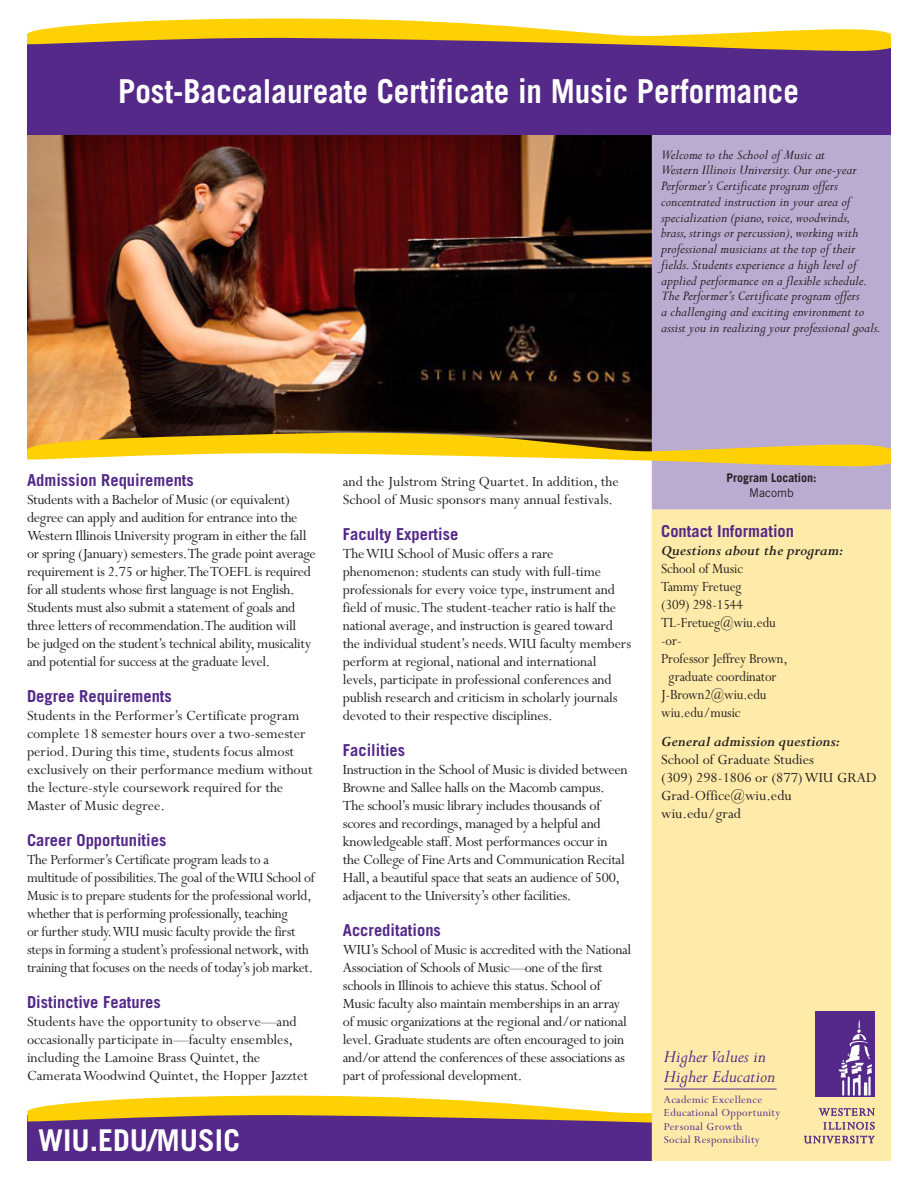
<style>
.page{position:relative;width:918px;height:1188px;background:#fff}
.page>*{position:absolute;margin:0;border:0;box-sizing:border-box;transform-origin:0 0}
.field_of_study_nam{font:700 33px "Trade Gothic";color:#fff;scale:.94 1}
.web_address{font:700 30px "Trade Gothic";color:#fff}
.HVinHEd{font:italic 19.5px/19.5px "Perpetua";color:#542989}
.subhead_1_purple{font:700 16.5px "Trade Gothic";color:#542989}
.body_text___A{font:15.75px/18px "Perpetua";letter-spacing:-.02em;color:#231f20}
.body_text___A-2{font:15.75px/18px "Perpetua";color:#231f20}
.body_text___A-3{font:15.75px/18px "Perpetua";letter-spacing:-.02em;color:#231f20;scale:.96 1}
.contact_info{font:15.75px/18px "Perpetua";letter-spacing:-.005em;color:#231f20;text-align:center;scale:.92 1}
.contact_info-2{font:15.75px "Perpetua";letter-spacing:-.005em;color:#231f20}
.contact_info_subhe{font:italic 700 15.75px "Perpetua";color:#231f20}
.program_descriptio{font:italic 15px/15.8px "Perpetua";color:#231f20}
.t1{font:12px "Perpetua";letter-spacing:.03em;color:#542989}
.subhead_1_purple-2{font:700 12px "Trade Gothic";color:#231f20}
.program_location{font:12px "Trade Gothic";color:#231f20}
</style>
<div class="page">
<div style="left:28px;top:1115px;width:858px;height:45px;background:#542989"></div>
<img style="left:27px;top:135px;width:625px;height:293px">
<div style="left:653px;top:510px;width:237px;height:650px;background:#ffeba9"></div>
<div style="left:652px;top:509px;width:239px;height:652px;border:2px solid #ffeba9"></div>
<div style="left:653px;top:134px;width:237px;height:317px;background:#baabd1"></div>
<div style="left:652px;top:134px;width:239px;height:318px;border:2px solid #baabd1"></div>
<div style="left:653px;top:461px;width:237px;height:48px;background:#baabd1"></div>
<div style="left:27px;top:38px;width:864px;height:97px;background:#542989"></div>
<svg style="left:27px;top:428px;width:864px;height:41px"></svg>
<svg style="left:27px;top:18px;width:864px;height:33px"></svg>
<div style="left:815px;top:1011px;width:59px;height:86px;background:#542989"></div>
<svg style="left:28px;top:1020px;width:847px;height:110px"></svg>
<svg style="left:804px;top:1136px;width:71px;height:7px"></svg>
<hr style="left:664px;top:1089px;width:113px;height:1px;background:#542989">
<p class="field_of_study_nam" style="left:118px;top:71px;width:726px">Post-Baccalaureate Certificate in Music Performance</p>
<p class="program_descriptio" style="left:661px;top:147px;width:222px">Welcome to the School of Music at<br>Western Illinois University. Our one-year Performer’s Certificate program offers concentrated instruction in your area of specialization (piano, voice, woodwinds,<br>brass, strings or percussion), working with professional musicians at the top of their fields. Students experience a high level of applied performance on a flexible schedule.<br>The Performer’s Certificate program offers<br>a challenging and exciting environment to assist you in realizing your professional goals.</p>
<p class="subhead_1_purple" style="left:27px;top:470px;width:168px">Admission Requirements</p>
<p class="body_text___A" style="left:27px;top:491px;width:290px">Students with a Bachelor of Music (or equivalent) degree can apply and audition for entrance into the Western Illinois University program in either the fall or spring (January) semesters. The grade point average requirement is 2.75 or higher. The TOEFL is required for all students whose first language is not English.<br>Students must also submit a statement of goals and three letters of recommendation. The audition will<br>be judged on the student’s technical ability, musicality and potential for success at the graduate level.</p>
<p class="subhead_1_purple" style="left:27px;top:686px;width:146px">Degree Requirements</p>
<p class="body_text___A-2" style="left:27px;top:707px;width:287px">Students in the Performer’s Certificate program complete 18 semester hours over a two-semester period. During this time, students focus almost exclusively on their performance medium without the lecture-style coursework required for the Master of Music degree.</p>
<p class="subhead_1_purple" style="left:27px;top:830px;width:141px">Career Opportunities</p>
<p class="body_text___A-3" style="left:27px;top:851px;width:301px">The Performer’s Certificate program leads to a multitude of possibilities. The goal of the WIU School of Music is to prepare students for the professional world, whether that is performing professionally, teaching<br>or further study. WIU music faculty provide the first steps in forming a student’s professional network, with training that focuses on the needs of today’s job market.</p>
<p class="subhead_1_purple" style="left:27px;top:992px;width:135px">Distinctive Features</p>
<p class="body_text___A-2" style="left:27px;top:1013px;width:283px">Students have the opportunity to observe—and occasionally participate in—faculty ensembles, including the Lamoine Brass Quintet, the Camerata Woodwind Quintet, the Hopper Jazztet</p>
<p class="web_address" style="left:38px;top:1122px;width:203px">WIU.EDU/MUSIC</p>
<p class="body_text___A-2" style="left:343px;top:473px;width:277px">and the Julstrom String Quartet. In addition, the<br>School of Music sponsors many annual festivals.</p>
<p class="subhead_1_purple" style="left:343px;top:524px;width:117px">Faculty Expertise</p>
<p class="body_text___A" style="left:343px;top:545px;width:290px">The WIU School of Music offers a rare phenomenon: students can study with full-time professionals for every voice type, instrument and field of music. The student-teacher ratio is half the national average, and instruction is geared toward the individual student’s needs. WIU faculty members perform at regional, national and international levels, participate in professional conferences and publish research and criticism in scholarly journals devoted to their respective disciplines.</p>
<p class="subhead_1_purple" style="left:343px;top:740px;width:64px">Facilities</p>
<p class="body_text___A" style="left:343px;top:761px;width:286px">Instruction in the School of Music is divided between Browne and Sallee halls on the Macomb campus.<br>The school’s music library includes thousands of scores and recordings, managed by a helpful and knowledgeable staff. Most performances occur in the College of Fine Arts and Communication Recital Hall, a beautiful space that seats an audience of 500, adjacent to the University’s other facilities.</p>
<p class="subhead_1_purple" style="left:343px;top:920px;width:100px">Accreditations</p>
<p class="body_text___A" style="left:343px;top:941px;width:290px">WIU’s School of Music is accredited with the National Association of Schools of Music—one of the first schools in Illinois to achieve this status. School of Music faculty also maintain memberships in an array of music organizations at the regional and/or national level. Graduate students are often encouraged to join and/or attend the conferences of these associations as part of professional development.</p>
<p class="subhead_1_purple-2" style="left:726px;top:470px;width:91px">Program Location:</p>
<p class="program_location" style="left:749px;top:485px;width:46px">Macomb</p>
<p class="subhead_1_purple" style="left:661px;top:521px;width:134px">Contact Information</p>
<p class="contact_info_subhe" style="left:661px;top:542px;width:184px">Questions about the program:</p>
<p class="contact_info" style="left:661px;top:560px;width:90px">School of Music</p>
<p class="contact_info" style="left:661px;top:578px;width:89px">Tammy Fretueg</p>
<p class="contact_info" style="left:661px;top:596px;width:91px">(309) 298-1544</p>
<p class="contact_info" style="left:661px;top:614px;width:126px">TL-Fretueg@wiu.edu</p>
<p class="contact_info" style="left:661px;top:632px;width:24px">-or-</p>
<p class="contact_info" style="left:661px;top:650px;width:139px">Professor Jeffrey Brown, graduate coordinator</p>
<p class="contact_info" style="left:661px;top:686px;width:116px">J-Brown2@wiu.edu</p>
<p class="contact_info" style="left:661px;top:704px;width:88px">wiu.edu/music</p>
<p class="contact_info_subhe" style="left:661px;top:733px;width:180px">General admission questions:</p>
<p class="contact_info-2" style="left:661px;top:751px;width:155px">School of Graduate Studies</p>
<p class="contact_info-2" style="left:661px;top:769px;width:217px">(309) 298-1806 or (877) WIU GRAD</p>
<p class="contact_info-2" style="left:661px;top:787px;width:132px">Grad-Office@wiu.edu</p>
<p class="contact_info-2" style="left:661px;top:805px;width:81px">wiu.edu/grad</p>
<p class="HVinHEd" style="left:664px;top:1048px;width:113px">Higher Values in<br>Higher Education</p>
<p class="t1" style="left:664px;top:1093px;width:100px">Academic Excellence</p>
<p class="t1" style="left:664px;top:1107px;width:118px">Educational Opportunity</p>
<p class="t1" style="left:664px;top:1120px;width:80px">Personal Growth</p>
<p class="t1" style="left:664px;top:1134px;width:98px">Social Responsibility</p>
</div>
